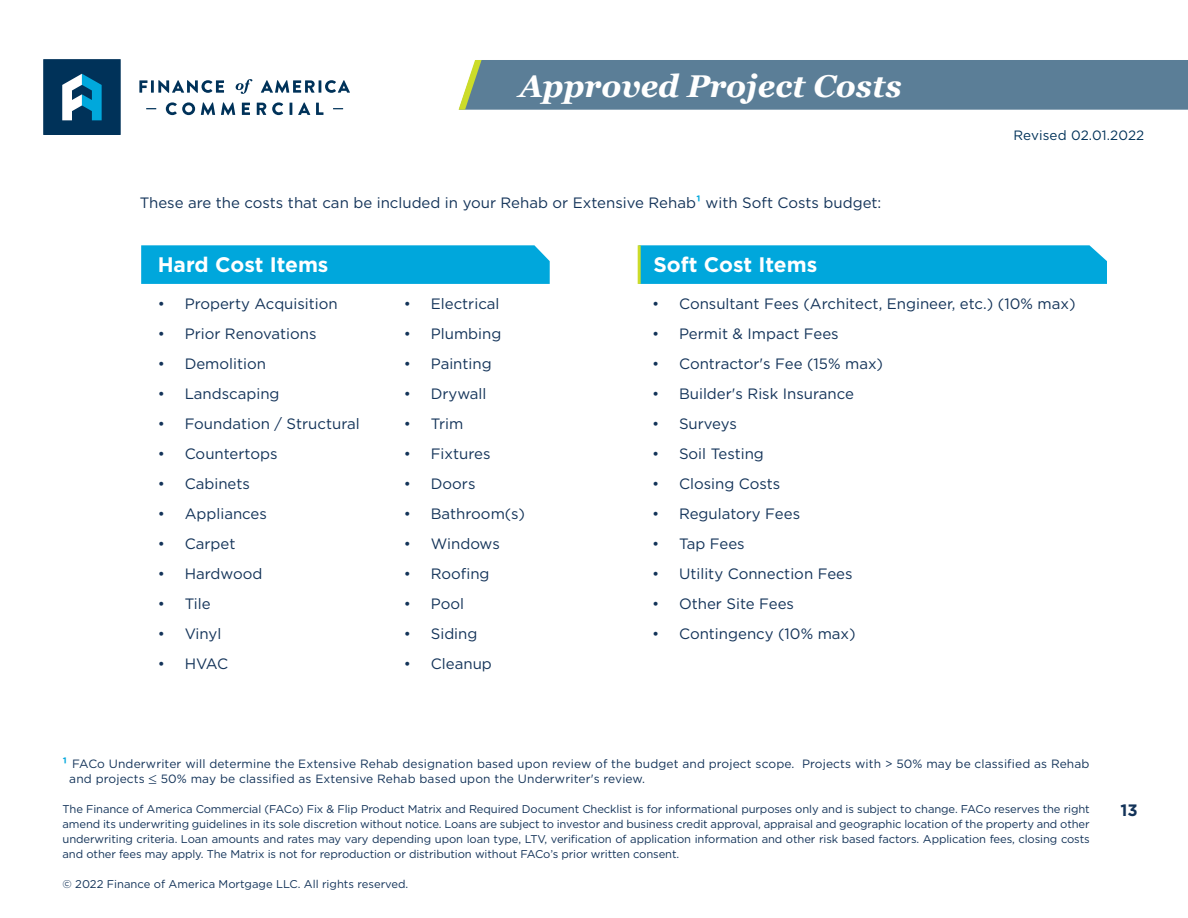
<style>
.page{position:relative;width:1188px;height:918px;background:#fff}
.page>*{position:absolute;margin:0;border:0;box-sizing:border-box;transform-origin:0 0}
.t1{font:italic 700 31.5px "Georgia";color:#fff}
.t2{font:700 21px "Gotham";color:#fff}
.t3{font:700 16.5px "Gotham";color:#133359}
.t4{font:15px "Gotham";color:#133359}
.t5{font:13.5px "Gotham";letter-spacing:.01em;color:#003259}
.t6{font:12px/15px "Gotham";letter-spacing:.01em;color:#133359}
.t7{font:11.25px/15px "Gotham";letter-spacing:-.01em;color:#133359;text-align:justify}
.s1{font-weight:700;color:#00a7dc}
.s2{font-weight:700;font-size:15px;color:#00a7dc}
</style>
<div class="page">
<div style="left:43px;top:59px;width:78px;height:76px;background:#003259"></div>
<svg style="left:62px;top:74px;width:40px;height:46px"></svg>
<svg style="left:139px;top:80px;width:85px;height:13px"></svg>
<svg style="left:261px;top:80px;width:89px;height:13px"></svg>
<svg style="left:236px;top:79px;width:16px;height:15px"></svg>
<svg style="left:166px;top:102px;width:29px;height:13px"></svg>
<svg style="left:201px;top:102px;width:14px;height:13px"></svg>
<svg style="left:221px;top:102px;width:14px;height:13px"></svg>
<svg style="left:242px;top:103px;width:8px;height:12px"></svg>
<svg style="left:257px;top:103px;width:9px;height:12px"></svg>
<svg style="left:272px;top:102px;width:11px;height:13px"></svg>
<svg style="left:290px;top:103px;width:2px;height:12px"></svg>
<svg style="left:298px;top:102px;width:12px;height:13px"></svg>
<svg style="left:316px;top:103px;width:7px;height:12px"></svg>
<div style="left:641px;top:245px;width:466px;height:39px;background:#00a7dc"></div>
<div style="left:141px;top:245px;width:409px;height:39px;background:#00a7dc"></div>
<hr style="left:638px;top:245px;width:3px;height:39px;background:#ccdc29">
<div style="left:459px;top:60px;width:729px;height:50px;background:#5b7e97"></div>
<h1 class="t1" style="left:519px;top:65px;width:384px">Approved Project Costs</h1>
<h3 class="t4" style="left:140px;top:193px;width:743px">These are the costs that can be included in your Rehab or Extensive Rehab<span class="s1">1</span> with Soft Costs budget:</h3>
<p class="t5" style="left:1013px;top:127px;width:132px">Revised 02.01.2022</p>
<h2 class="t2" style="left:158px;top:250px;width:216px">Approved Cost Item</h2>
<h2 class="t2" style="left:654px;top:250px;width:165px">Soft Cost Items</h2>
<h3 class="t4" style="left:158px;top:294px;width:182px">• Property Acquisition</h3>
<h3 class="t4" style="left:158px;top:324px;width:160px">• Prior Renovations</h3>
<h3 class="t4" style="left:158px;top:354px;width:110px">• Demolition</h3>
<h3 class="t4" style="left:158px;top:384px;width:123px">• Landscaping</h3>
<h3 class="t4" style="left:158px;top:414px;width:204px">• Foundation / Structural</h3>
<h3 class="t4" style="left:158px;top:444px;width:121px">• Countertops</h3>
<h3 class="t4" style="left:158px;top:474px;width:94px">• Cabinets</h3>
<h3 class="t4" style="left:158px;top:504px;width:111px">• Appliances</h3>
<h3 class="t4" style="left:158px;top:534px;width:79px">• Carpet</h3>
<h3 class="t4" style="left:158px;top:564px;width:106px">• Hardwood</h3>
<h3 class="t4" style="left:158px;top:594px;width:54px">• Tile</h3>
<h3 class="t4" style="left:158px;top:624px;width:65px">• Vinyl</h3>
<h3 class="t4" style="left:158px;top:654px;width:72px">• HVAC</h3>
<h2 class="t2" style="left:158px;top:250px;width:172px">Hard Cost Items</h2>
<h3 class="t4" style="left:404px;top:294px;width:97px">• Electrical</h3>
<h3 class="t4" style="left:404px;top:324px;width:99px">• Plumbing</h3>
<h3 class="t4" style="left:404px;top:354px;width:89px">• Painting</h3>
<h3 class="t4" style="left:404px;top:384px;width:84px">• Drywall</h3>
<h3 class="t4" style="left:404px;top:414px;width:61px">• Trim</h3>
<h3 class="t4" style="left:404px;top:444px;width:88px">• Fixtures</h3>
<h3 class="t4" style="left:404px;top:474px;width:73px">• Doors</h3>
<h3 class="t4" style="left:404px;top:504px;width:123px">• Bathroom(s)</h3>
<h3 class="t4" style="left:404px;top:534px;width:97px">• Windows</h3>
<h3 class="t4" style="left:404px;top:564px;width:87px">• Roofing</h3>
<h3 class="t4" style="left:404px;top:594px;width:62px">• Pool</h3>
<h3 class="t4" style="left:404px;top:624px;width:75px">• Siding</h3>
<h3 class="t4" style="left:404px;top:654px;width:90px">• Cleanup</h3>
<h3 class="t4" style="left:652px;top:294px;width:425px">• Consultant Fees (Architect, Engineer, etc.) (10% max)</h3>
<h3 class="t4" style="left:652px;top:324px;width:188px">• Permit &amp; Impact Fees</h3>
<h3 class="t4" style="left:652px;top:354px;width:233px">• Contractor's Fee (15% max)</h3>
<h3 class="t4" style="left:652px;top:384px;width:203px">• Builder's Risk Insurance</h3>
<h3 class="t4" style="left:652px;top:414px;width:86px">• Surveys</h3>
<h3 class="t4" style="left:652px;top:444px;width:113px">• Soil Testing</h3>
<h3 class="t4" style="left:652px;top:474px;width:130px">• Closing Costs</h3>
<h3 class="t4" style="left:652px;top:504px;width:150px">• Regulatory Fees</h3>
<h3 class="t4" style="left:652px;top:534px;width:94px">• Tap Fees</h3>
<h3 class="t4" style="left:652px;top:564px;width:202px">• Utility Connection Fees</h3>
<h3 class="t4" style="left:652px;top:594px;width:144px">• Other Site Fees</h3>
<h3 class="t4" style="left:652px;top:624px;width:205px">• Contingency (10% max)</h3>
<p class="t6" style="left:69px;top:756px;width:1022px;text-indent:-7px"><span class="s2">1</span> FACo Underwriter will determine the Extensive Rehab designation based upon review of the budget and project scope. Projects with &gt; 50% may be classified as Rehab and projects ≤ 50% may be classified as Extensive Rehab based upon the Underwriter's review.</p>
<p class="t7" style="left:63px;top:801px;width:1029px">The Finance of America Commercial (FACo) Fix &amp; Flip Product Matrix and Required Document Checklist is for informational purposes only and is subject to change. FACo reserves the right</p>
<h3 class="t3" style="left:1120px;top:799px;width:19px">13</h3>
<p class="t7" style="left:63px;top:816px;width:1029px">amend its underwriting guidelines in its sole discretion without notice. Loans are subject to investor and business credit approval, appraisal and geographic location of the property and other underwriting criteria. Loan amounts and rates may vary depending upon loan type, LTV, verification of application information and other risk based factors. Application fees, closing costs and other fees may apply. The Matrix is not for reproduction or distribution without FACo’s prior written consent.</p>
<p class="t7" style="left:63px;top:876px;width:347px">© 2022 Finance of America Mortgage LLC. All rights reserved.</p>
</div>
